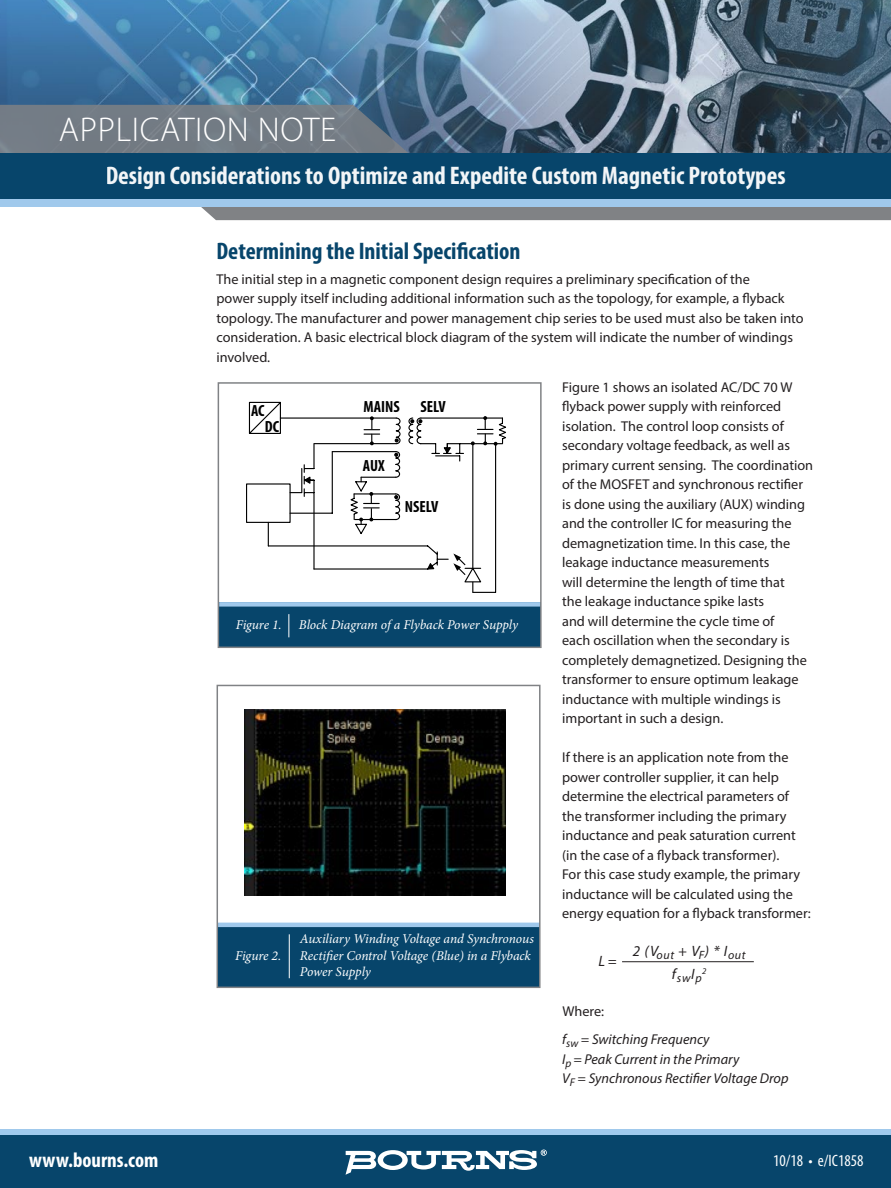
<style>
.page{position:relative;width:891px;height:1188px;background:#fff}
.page>*{position:absolute;margin:0;border:0;box-sizing:border-box;transform-origin:0 0}
.t1{font:300 34.5px "Myriad Pro";letter-spacing:.02em;color:#fff}
.t2{font:700 condensed 25.5px "Myriad Pro";color:#fff}
.t3{font:700 condensed 24px "Myriad Pro";color:#07456b}
.t4{font:700 condensed 21px "Myriad Pro";color:#fff}
.t5{font:condensed 16.5px "Myriad Pro";color:#fff}
.t6{font:700 condensed 16.2px "Myriad Pro";color:#010101}
.t7{font:italic 15px "Myriad Pro";color:#231f20}
.t8{font:14.25px/19.5px "Myriad Pro";color:#231f20}
.t9{font:italic 14.25px/19.5px "Myriad Pro";color:#231f20}
.t10{font:italic 13.5px/16.2px "Minion Pro";letter-spacing:-.01em;color:#fff}
.t11{font:italic 12px "Myriad Pro";color:#231f20}
.t12{font:italic 8.7px "Myriad Pro";color:#231f20}
</style>
<div class="page">
<img style="left:0;top:0;width:891px;height:153px">
<svg style="left:0;top:105px;width:424px;height:48px"></svg>
<svg style="left:141px;top:206px;width:750px;height:14px;fill:#808285"></svg>
<div style="left:0;top:153px;width:891px;height:46px;background:#07456b"></div>
<div style="left:0;top:199px;width:891px;height:7px;background:#a0c9ec"></div>
<div style="left:0;top:1130px;width:891px;height:7px;background:#a0c9ec"></div>
<div style="left:0;top:1135px;width:891px;height:53px;background:#07456b"></div>
<svg style="left:346px;top:1150px;width:201px;height:25px"></svg>
<div style="left:219px;top:603px;width:322px;height:44px;background:#07456b"></div>
<div style="left:219px;top:602px;width:322px;height:5px;background:#a0c9ec"></div>
<svg style="left:288px;top:614px;width:1px;height:23px"></svg>
<div style="left:218px;top:382px;width:324px;height:266px;border:2px solid #808285"></div>
<hr style="left:472px;top:444px;width:1px;height:148px;background:#010101">
<svg style="left:473px;top:592px;width:23px;height:1px"></svg>
<hr style="left:495px;top:444px;width:1px;height:148px;background:#010101">
<svg style="left:246px;top:401px;width:260px;height:182px"></svg>
<div style="left:218px;top:923px;width:321px;height:64px;background:#07456b"></div>
<hr style="left:218px;top:923px;width:321px;height:4px;background:#a0c9ec">
<div style="left:217px;top:685px;width:324px;height:303px;border:2px solid #808285"></div>
<img style="left:245px;top:710px;width:260px;height:186px">
<hr style="left:289px;top:934px;width:1px;height:44px;background:#fff">
<hr style="left:622px;top:961px;width:132px;height:1px;background:#231f20">
<h1 class="t1" style="left:59px;top:108px;width:279px">APPLICATION NOTE</h1>
<h2 class="t2" style="left:106px;top:159px;width:681px">Design Considerations to Optimize and Expedite Custom Magnetic Prototypes</h2>
<h3 class="t3" style="left:217px;top:236px;width:306px">Determining the Initial Specification</h3>
<p class="t8" style="left:217px;top:269px;width:589px">The initial step in a magnetic component design requires a preliminary specification of the<br>power supply itself including additional information such as the topology, for example, a flyback topology. The manufacturer and power management chip series to be used must also be taken into consideration. A basic electrical block diagram of the system will indicate the number of windings involved.</p>
<p class="t8" style="left:562px;top:377px;width:252px">Figure 1 shows an isolated AC/DC 70 W flyback power supply with reinforced isolation. The control loop consists of secondary voltage feedback, as well as primary current sensing. The coordination of the MOSFET and synchronous rectifier is done using the auxiliary (AUX) winding and the controller IC for measuring the demagnetization time. In this case, the leakage inductance measurements<br>will determine the length of time that<br>the leakage inductance spike lasts<br>and will determine the cycle time of<br>each oscillation when the secondary is completely demagnetized. Designing the transformer to ensure optimum leakage inductance with multiple windings is important in such a design.</p>
<p class="t8" style="left:562px;top:747px;width:250px">If there is an application note from the power controller supplier, it can help determine the electrical parameters of the transformer including the primary inductance and peak saturation current (in the case of a flyback transformer).<br>For this case study example, the primary inductance will be calculated using the energy equation for a flyback transformer:</p>
<p class="t6" style="left:364px;top:396px;width:38px">MAINS</p>
<p class="t6" style="left:420px;top:396px;width:27px">SELV</p>
<p class="t6" style="left:251px;top:401px;width:15px">AC</p>
<p class="t6" style="left:265px;top:416px;width:16px">DC</p>
<p class="t6" style="left:363px;top:456px;width:23px">AUX</p>
<p class="t6" style="left:405px;top:496px;width:35px">NSELV</p>
<p class="t10" style="left:236px;top:617px;width:48px">Figure 1.</p>
<p class="t10" style="left:299px;top:617px;width:221px">Block Diagram of a Flyback Power Supply</p>
<p class="t10" style="left:235px;top:947px;width:48px">Figure 2.</p>
<p class="t10" style="left:300px;top:931px;width:236px">Auxiliary Winding Voltage and Synchronous<br>Rectifier Control Voltage (Blue) in a Flyback<br>Power Supply</p>
<p class="t7" style="left:598px;top:951px;width:20px">L =</p>
<p class="t8" style="left:563px;top:1001px;width:43px">Where:</p>
<p class="t7" style="left:633px;top:942px;width:114px">2 (V<sub>out</sub> + V<sub>F</sub>) * I<sub>out</sub></p>
<p class="t11" style="left:672px;top:970px;width:31px"><sup>f</sup>sw<sup>I</sup>p</p>
<p class="t12" style="left:702px;top:965px;width:6px">2</p>
<p class="t9" style="left:562px;top:1029px;width:228px">f<sub>sw</sub> = Switching Frequency<br>I<sub>p</sub> = Peak Current in the Primary<br>V<sub>F</sub> = Synchronous Rectifier Voltage Drop</p>
<h3 class="t4" style="left:29px;top:1147px;width:131px">www.bourns.com</h3>
<p class="t5" style="left:773px;top:1151px;width:92px">10/18 • e/IC1858</p>
</div>
